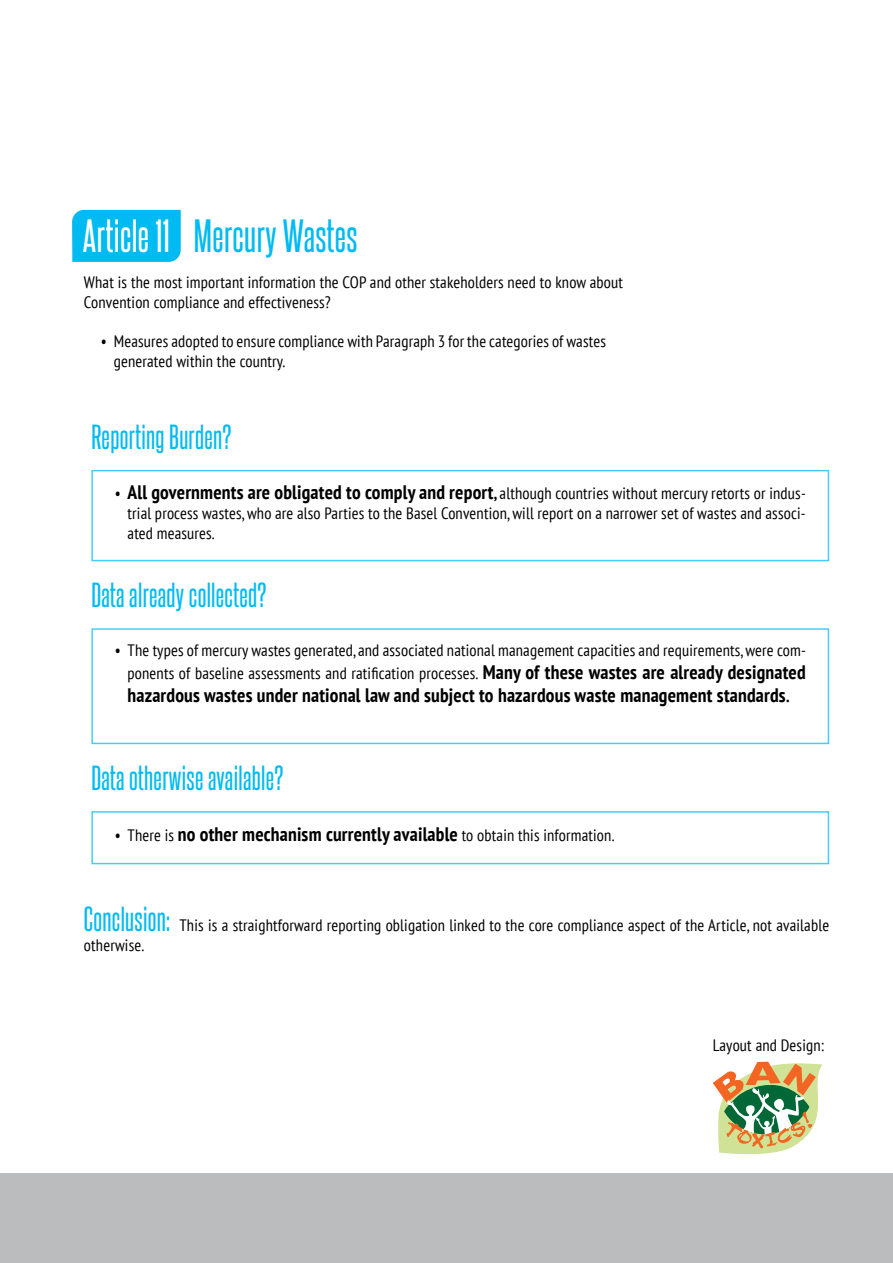
<style>
.page{position:relative;width:893px;height:1263px;background:#fff}
.page>*{position:absolute;margin:0;border:0;box-sizing:border-box;transform-origin:0 0}
.t1{font:40.2px "Steelfish Rg";letter-spacing:.01em;color:#00bbf2}
.t2{font:30px "Steelfish Rg";letter-spacing:.01em;color:#00bbf2}
.t3{font:700 condensed 19.5px "PT Sans";letter-spacing:.01em;color:#000}
.t4{font:condensed 16.5px/19.8px "PT Sans";letter-spacing:.01em;color:#000}
.s1{color:#fff}
.s2{font-weight:700;font-size:19.5px}
.s3{font-weight:700}
.s4{font-size:16.5px}
.s5{font-weight:400;font-size:16.5px}
.s6{font-family:"Steelfish Rg";font-stretch:normal;font-size:30px;color:#00bbf2}
</style>
<div class="page">
<div style="left:0;top:1174px;width:893px;height:89px;background:#babcbe"></div>
<div style="left:72px;top:210px;width:109px;height:52px;background:#00bbf2"></div>
<svg style="left:713px;top:1061px;width:109px;height:94px"></svg>
<h1 class="t1" style="left:83px;top:211px;width:276px"><span class="s1">Article 11</span> Mercury Wastes</h1>
<p class="t4" style="left:84px;top:272px;width:541px">What is the most important information the COP and other stakeholders need to know about<br>Convention compliance and effectiveness?</p>
<p class="t4" style="left:114px;top:331px;width:494px;text-indent:-13px">• Measures adopted to ensure compliance with Paragraph 3 for the categories of wastes generated within the country.</p>
<h2 class="t2" style="left:91px;top:418px;width:142px">Reporting Burden?</h2>
<p class="t4" style="left:128px;top:483px;width:680px;text-align:justify;text-indent:-13px">• <span class="s2">All governments are obligated to comply and report</span><span class="s3">,</span> although countries without mercury retorts or indus&shy;trial process wastes, who are also Parties to the Basel Convention, will report on a narrower set of wastes and associ&shy;ated measures.</p>
<h2 class="t2" style="left:91px;top:576px;width:177px">Data already collected?</h2>
<p class="t4" style="left:115px;top:638px;width:692px;line-height:23.4px;text-align:right">• The types of mercury wastes generated, and associated national management capacities and requirements, were com&shy;ponents of baseline assessments and ratification processes. <span class="s2">Many of these wastes are already designated</span></p>
<p class="t3" style="left:128px;top:682px;width:663px">hazardous wastes under national law and subject to hazardous waste management standards<span class="s4">.</span></p>
<h2 class="t2" style="left:91px;top:759px;width:194px">Data otherwise available?</h2>
<p class="t3" style="left:115px;top:821px;width:501px"><span class="s5">• There is</span> no other mechanism currently available <span class="s5">to obtain this information.</span></p>
<p class="t4" style="left:84px;top:915px;width:747px"><span class="s6">Conclusion:</span> This is a straightforward reporting obligation linked to the core compliance aspect of the Article, not available otherwise.</p>
<p class="t4" style="left:713px;top:1035px;width:113px">Layout and Design:</p>
</div>
